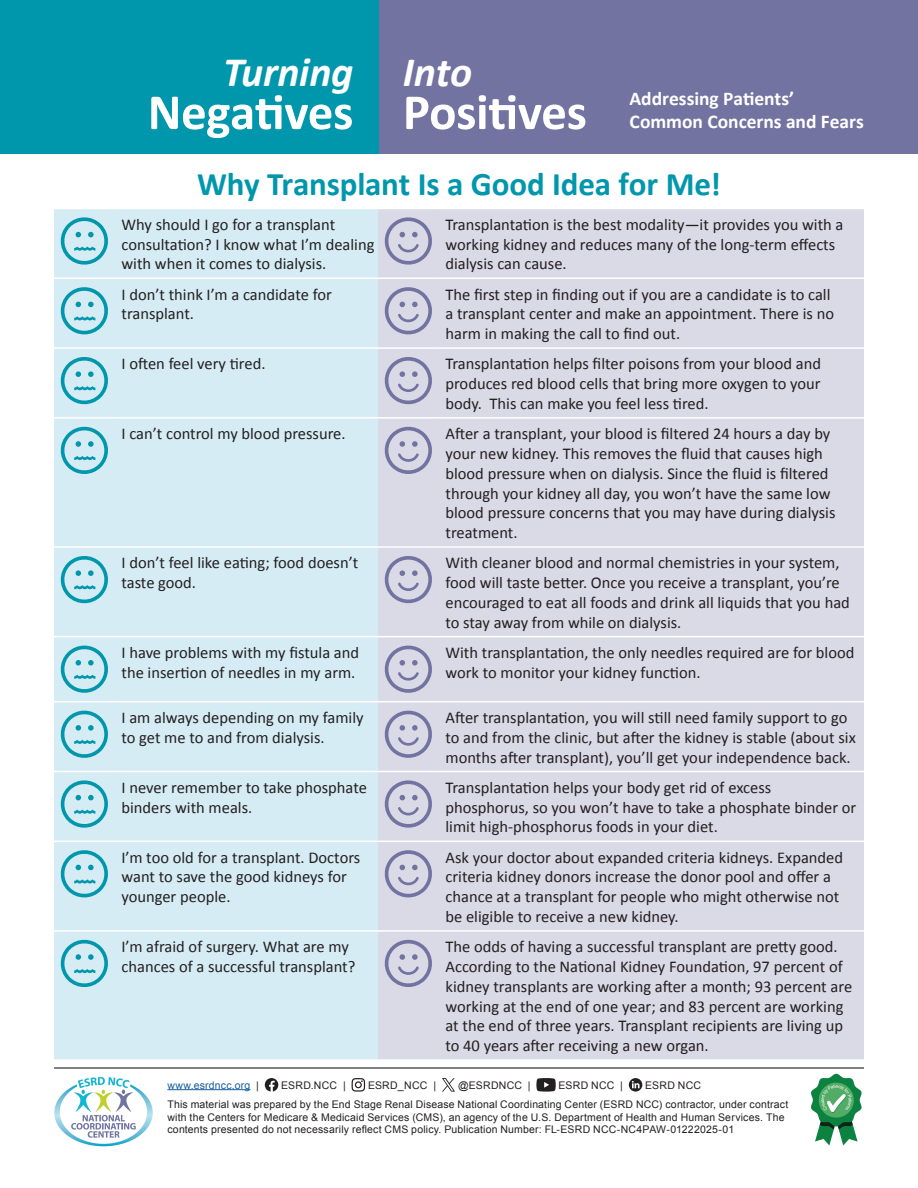
<style>
.page{position:relative;width:918px;height:1188px;background:#fff}
.page>*{position:absolute;margin:0;border:0;box-sizing:border-box;transform-origin:0 0}
.t1{font:700 51px "Calibri";letter-spacing:-.01em;color:#fff}
.t2{font:italic 700 42px "Calibri";letter-spacing:-.005em;color:#fff}
.t3{font:700 33px "Calibri";letter-spacing:-.005em;color:#0097ad}
.t4{font:700 19.5px/23.4px "Calibri";color:#fff}
.t5{font:16.5px/19.8px "Calibri";color:#231f20}
.t6{font:10.5px/12.6px "Arial";letter-spacing:.015em;color:#231f20}
.t7{font:10.5px "Arial";letter-spacing:.02em;color:#175d9e}
.s1{color:#231f20}
</style>
<div class="page">
<div style="left:0;top:0;width:379px;height:154px;background:#0097ad"></div>
<div style="left:379px;top:0;width:539px;height:154px;background:#7273a1"></div>
<div style="left:54px;top:209px;width:324px;height:850px;background:#d6ecf4"></div>
<div style="left:378px;top:209px;width:486px;height:850px;background:#dad9e6"></div>
<hr style="left:54px;top:278px;width:61px;height:1px;background:#fff">
<hr style="left:115px;top:278px;width:263px;height:1px;background:#fff">
<hr style="left:378px;top:278px;width:61px;height:1px;background:#fff">
<hr style="left:439px;top:278px;width:425px;height:1px;background:#fff">
<hr style="left:54px;top:347px;width:61px;height:2px;background:#fff">
<hr style="left:115px;top:347px;width:263px;height:2px;background:#fff">
<hr style="left:378px;top:347px;width:61px;height:2px;background:#fff">
<hr style="left:439px;top:347px;width:425px;height:2px;background:#fff">
<hr style="left:54px;top:417px;width:61px;height:2px;background:#fff">
<hr style="left:115px;top:417px;width:263px;height:2px;background:#fff">
<hr style="left:378px;top:417px;width:61px;height:2px;background:#fff">
<hr style="left:439px;top:417px;width:425px;height:2px;background:#fff">
<hr style="left:54px;top:546px;width:61px;height:2px;background:#fff">
<hr style="left:115px;top:546px;width:263px;height:2px;background:#fff">
<hr style="left:378px;top:546px;width:61px;height:2px;background:#fff">
<hr style="left:439px;top:546px;width:425px;height:2px;background:#fff">
<hr style="left:54px;top:636px;width:61px;height:1px;background:#fff">
<hr style="left:115px;top:636px;width:263px;height:1px;background:#fff">
<hr style="left:378px;top:636px;width:61px;height:1px;background:#fff">
<hr style="left:439px;top:636px;width:425px;height:1px;background:#fff">
<hr style="left:54px;top:701px;width:61px;height:1px;background:#fff">
<hr style="left:115px;top:701px;width:263px;height:1px;background:#fff">
<hr style="left:378px;top:701px;width:61px;height:1px;background:#fff">
<hr style="left:439px;top:701px;width:425px;height:1px;background:#fff">
<hr style="left:54px;top:771px;width:61px;height:1px;background:#fff">
<hr style="left:115px;top:771px;width:263px;height:1px;background:#fff">
<hr style="left:378px;top:771px;width:61px;height:1px;background:#fff">
<hr style="left:439px;top:771px;width:425px;height:1px;background:#fff">
<hr style="left:54px;top:841px;width:61px;height:1px;background:#fff">
<hr style="left:115px;top:841px;width:263px;height:1px;background:#fff">
<hr style="left:378px;top:841px;width:61px;height:1px;background:#fff">
<hr style="left:439px;top:841px;width:425px;height:1px;background:#fff">
<hr style="left:54px;top:930px;width:61px;height:2px;background:#fff">
<hr style="left:115px;top:930px;width:263px;height:2px;background:#fff">
<hr style="left:378px;top:930px;width:61px;height:2px;background:#fff">
<hr style="left:439px;top:930px;width:425px;height:2px;background:#fff">
<svg style="left:58px;top:215px;width:52px;height:52px"></svg>
<svg style="left:382px;top:215px;width:52px;height:52px"></svg>
<svg style="left:58px;top:285px;width:52px;height:52px"></svg>
<svg style="left:382px;top:285px;width:52px;height:52px"></svg>
<svg style="left:58px;top:355px;width:52px;height:52px"></svg>
<svg style="left:382px;top:355px;width:52px;height:52px"></svg>
<svg style="left:58px;top:424px;width:52px;height:52px"></svg>
<svg style="left:382px;top:424px;width:52px;height:52px"></svg>
<svg style="left:58px;top:554px;width:52px;height:52px"></svg>
<svg style="left:382px;top:554px;width:52px;height:52px"></svg>
<svg style="left:58px;top:643px;width:52px;height:52px"></svg>
<svg style="left:382px;top:643px;width:52px;height:52px"></svg>
<svg style="left:58px;top:708px;width:52px;height:52px"></svg>
<svg style="left:382px;top:708px;width:52px;height:52px"></svg>
<svg style="left:58px;top:778px;width:52px;height:52px"></svg>
<svg style="left:382px;top:778px;width:52px;height:52px"></svg>
<svg style="left:58px;top:848px;width:52px;height:52px"></svg>
<svg style="left:382px;top:848px;width:52px;height:52px"></svg>
<svg style="left:58px;top:938px;width:52px;height:51px"></svg>
<svg style="left:382px;top:938px;width:52px;height:51px"></svg>
<hr style="left:167px;top:1089px;width:83px;height:1px;background:#175d9e">
<svg style="left:265px;top:1078px;width:13px;height:14px"></svg>
<svg style="left:352px;top:1078px;width:13px;height:14px"></svg>
<svg style="left:442px;top:1078px;width:13px;height:14px"></svg>
<svg style="left:536px;top:1078px;width:20px;height:14px"></svg>
<svg style="left:629px;top:1078px;width:13px;height:14px"></svg>
<hr style="left:54px;top:1067px;width:810px;height:2px;background:#231f20">
<img style="left:54px;top:1077px;width:99px;height:69px">
<img style="left:811px;top:1074px;width:51px;height:72px">
<h1 class="t2" style="left:223px;top:45px;width:132px">Turning</h1>
<h1 class="t1" style="left:148px;top:79px;width:207px">Negatives</h1>
<h1 class="t2" style="left:403px;top:45px;width:71px">Into</h1>
<h1 class="t1" style="left:403px;top:79px;width:186px">Positives</h1>
<p class="t4" style="left:630px;top:87px;width:236px">Addressing Patients’<br>Common Concerns and Fears</p>
<h2 class="t3" style="left:197px;top:163px;width:525px">Why Transplant Is a Good Idea for Me!</h2>
<p class="t5" style="left:122px;top:214px;width:254px">Why should I go for a transplant consultation? I know what I’m dealing with when it comes to dialysis.</p>
<p class="t5" style="left:445px;top:214px;width:400px">Transplantation is the best modality—it provides you with a working kidney and reduces many of the long-term effects dialysis can cause.</p>
<p class="t5" style="left:122px;top:284px;width:212px">I don’t think I’m a candidate for transplant.</p>
<p class="t5" style="left:445px;top:284px;width:390px">The first step in finding out if you are a candidate is to call a transplant center and make an appointment. There is no harm in making the call to find out.</p>
<p class="t5" style="left:122px;top:354px;width:146px">I often feel very tired.</p>
<p class="t5" style="left:445px;top:354px;width:377px;text-align:justify">Transplantation helps filter poisons from your blood and produces red blood cells that bring more oxygen to your body. This can make you feel less tired.</p>
<p class="t5" style="left:122px;top:424px;width:226px">I can’t control my blood pressure.</p>
<p class="t5" style="left:445px;top:424px;width:391px">After a transplant, your blood is filtered 24 hours a day by your new kidney. This removes the fluid that causes high blood pressure when on dialysis. Since the fluid is filtered through your kidney all day, you won’t have the same low blood pressure concerns that you may have during dialysis treatment.</p>
<p class="t5" style="left:122px;top:553px;width:238px">I don’t feel like eating; food doesn’t taste good.</p>
<p class="t5" style="left:445px;top:553px;width:406px">With cleaner blood and normal chemistries in your system, food will taste better. Once you receive a transplant, you’re encouraged to eat all foods and drink all liquids that you had to stay away from while on dialysis.</p>
<p class="t5" style="left:122px;top:643px;width:239px">I have problems with my fistula and the insertion of needles in my arm.</p>
<p class="t5" style="left:445px;top:643px;width:410px">With transplantation, the only needles required are for blood work to monitor your kidney function.</p>
<p class="t5" style="left:122px;top:708px;width:244px">I am always depending on my family to get me to and from dialysis.</p>
<p class="t5" style="left:445px;top:708px;width:412px">After transplantation, you will still need family support to go to and from the clinic, but after the kidney is stable (about six months after transplant), you’ll get your independence back.</p>
<p class="t5" style="left:122px;top:777px;width:247px">I never remember to take phosphate binders with meals.</p>
<p class="t5" style="left:445px;top:777px;width:412px">Transplantation helps your body get rid of excess phosphorus, so you won’t have to take a phosphate binder or limit high-phosphorus foods in your diet.</p>
<p class="t5" style="left:122px;top:847px;width:240px">I’m too old for a transplant. Doctors want to save the good kidneys for younger people.</p>
<p class="t5" style="left:445px;top:847px;width:399px">Ask your doctor about expanded criteria kidneys. Expanded criteria kidney donors increase the donor pool and offer a chance at a transplant for people who might otherwise not be eligible to receive a new kidney.</p>
<p class="t5" style="left:122px;top:937px;width:235px">I’m afraid of surgery. What are my chances of a successful transplant?</p>
<p class="t5" style="left:445px;top:937px;width:408px">The odds of having a successful transplant are pretty good.<br>According to the National Kidney Foundation, 97 percent of kidney transplants are working after a month; 93 percent are working at the end of one year; and 83 percent are working at the end of three years. Transplant recipients are living up to 40 years after receiving a new organ.</p>
<p class="t7" style="left:167px;top:1078px;width:93px">www.esrdncc.org <span class="s1">|</span></p>
<p class="t6" style="left:281px;top:1079px;width:66px">ESRD.NCC |</p>
<p class="t6" style="left:368px;top:1079px;width:70px">ESRD_NCC |</p>
<p class="t6" style="left:458px;top:1079px;width:74px">@ESRDNCC |</p>
<p class="t6" style="left:559px;top:1079px;width:66px">ESRD NCC |</p>
<p class="t6" style="left:645px;top:1079px;width:57px">ESRD NCC</p>
<p class="t6" style="left:167px;top:1098px;width:622px">This material was prepared by the End Stage Renal Disease National Coordinating Center (ESRD NCC) contractor, under contract with the Centers for Medicare &amp; Medicaid Services (CMS), an agency of the U.S. Department of Health and Human Services. The contents presented do not necessarily reflect CMS policy. Publication Number: FL-ESRD NCC-NC4PAW-01222025-01</p>
</div>
